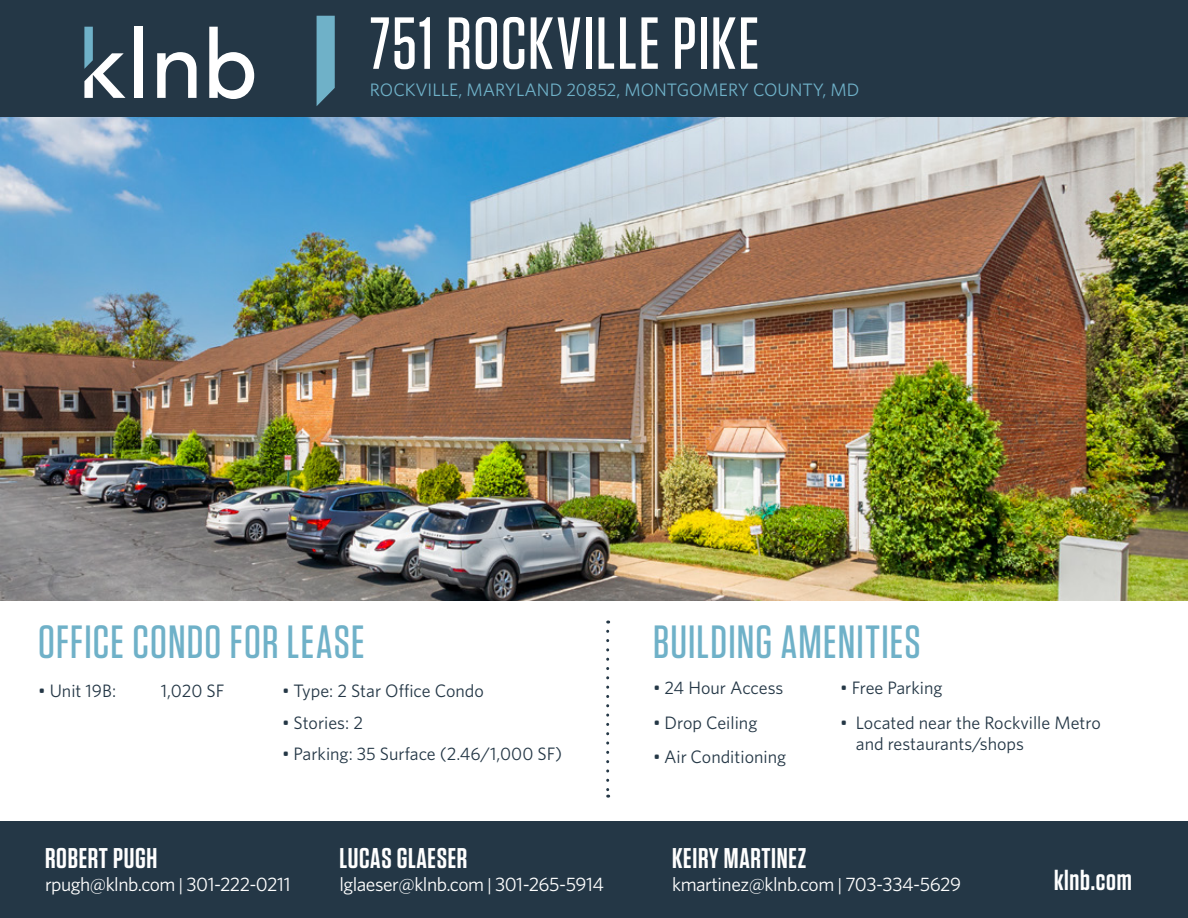
<style>
.page{position:relative;width:1188px;height:918px;background:#fff}
.page>*{position:absolute;margin:0;border:0;box-sizing:border-box;transform-origin:0 0}
.t1{font:500 73.5px "Tungsten";letter-spacing:.02em;color:#fff}
.t2{font:500 46.5px "Tungsten";letter-spacing:.025em;color:#6fb1c8}
.t3{font:600 28.5px "Tungsten";letter-spacing:.025em;color:#fff}
.t4{font:19.5px "Whitney";letter-spacing:-.025em;color:#fff}
.t5{font:18px/21px "Whitney";color:#243746}
.t6{font:18px "Whitney";color:#6fb1c8}
.s1{font-size:18px}
</style>
<div class="page">
<div style="left:0;top:0;width:1188px;height:120px;background:#243746"></div>
<svg style="left:84px;top:27px;width:41px;height:71px"></svg>
<div style="left:135px;top:27px;width:8px;height:71px;background:#fff"></div>
<svg style="left:157px;top:52px;width:40px;height:46px"></svg>
<svg style="left:209px;top:27px;width:45px;height:72px"></svg>
<div style="left:0;top:822px;width:1188px;height:96px;background:#243746"></div>
<svg style="left:317px;top:16px;width:18px;height:90px;background:#66a3b9"></svg>
<img style="left:0;top:118px;width:1188px;height:483px">
<svg style="left:606px;top:631px;width:3px;height:167px"></svg>
<h1 class="t1" style="left:370px;top:5px;width:391px">751 ROCKVILLE PIKE</h1>
<p class="t6" style="left:370px;top:77px;width:491px">ROCKVILLE, MARYLAND 20852, MONTGOMERY COUNTY, MD</p>
<h2 class="t2" style="left:38px;top:617px;width:328px">OFFICE CONDO FOR LEASE</h2>
<p class="t5" style="left:38px;top:680px;width:80px">• Unit 19B:</p>
<p class="t5" style="left:161px;top:680px;width:65px">1,020 SF</p>
<p class="t5" style="left:282px;top:680px;width:203px">• Type: 2 Star Office Condo</p>
<p class="t5" style="left:282px;top:711px;width:82px">• Stories: 2</p>
<p class="t5" style="left:282px;top:743px;width:282px">• Parking: 35 Surface (2.46/1,000 SF)</p>
<h3 class="t3" style="left:45px;top:843px;width:114px">ROBERT PUGH</h3>
<p class="t4" style="left:45px;top:871px;width:247px">rpugh@klnb.com <span class="s1">|</span> 301-222-0211</p>
<h3 class="t3" style="left:339px;top:843px;width:129px">LUCAS GLAESER</h3>
<p class="t4" style="left:339px;top:871px;width:266px">lglaeser@klnb.com <span class="s1">|</span> 301-265-5914</p>
<h2 class="t2" style="left:653px;top:617px;width:269px">BUILDING AMENITIES</h2>
<p class="t5" style="left:653px;top:677px;width:132px">• 24 Hour Access</p>
<p class="t5" style="left:653px;top:711px;width:106px">• Drop Ceiling</p>
<p class="t5" style="left:653px;top:746px;width:135px">• Air Conditioning</p>
<p class="t5" style="left:840px;top:677px;width:104px">• Free Parking</p>
<p class="t5" style="left:856px;top:711px;width:246px;text-indent:-16px">• Located near the Rockville Metro and restaurants/shops</p>
<h3 class="t3" style="left:672px;top:843px;width:136px">KEIRY MARTINEZ</h3>
<p class="t4" style="left:672px;top:871px;width:291px">kmartinez@klnb.com <span class="s1">|</span> 703-334-5629</p>
<h3 class="t3" style="left:1054px;top:865px;width:79px">klnb.com</h3>
</div>
